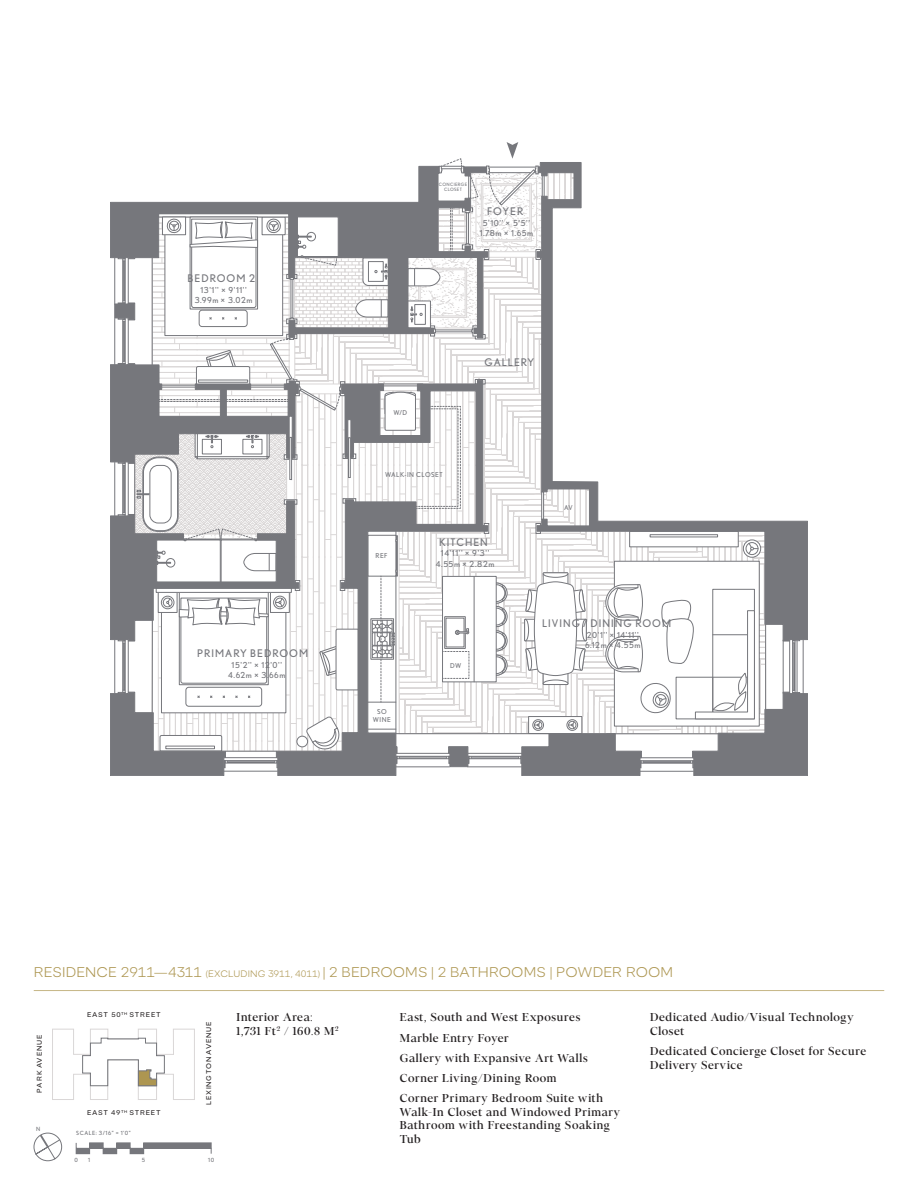
<style>
.page{position:relative;width:918px;height:1188px;background:#fff}
.page>*{position:absolute;margin:0;border:0;box-sizing:border-box;transform-origin:0 0}
.t1{font:300 13.5px "Astoria Sans";letter-spacing:.005em;color:#ad9651}
.t2{font:12px/13.5px "Astoria Serif";color:#231f20}
.t3{font:10.5px "Nobel";letter-spacing:.1em;color:#76777c}
.t4{font:8.25px/10.5px "Nobel";letter-spacing:.075em;color:#76777c;text-align:center}
.t5{font:6.75px/8.2px "Nobel";letter-spacing:.075em;color:#76777c;text-align:center}
.t6{font:6.6px "Astoria Sans";letter-spacing:.115em;color:#231f20}
.t7{font:5.78px "Nobel";color:#76777c}
.t8{font:5.7px "Nobel";letter-spacing:.1em;color:#76777c}
.t9{font:4.5px/5.2px "Nobel";letter-spacing:.075em;color:#76777c;text-align:center}
.s1{font-size:9px}
</style>
<div class="page">
<svg style="left:34px;top:1133px;width:28px;height:28px"></svg>
<svg style="left:356px;top:259px;width:180px;height:475px"></svg>
<svg style="left:158px;top:466px;width:118px;height:285px"></svg>
<svg style="left:496px;top:583px;width:11px;height:92px"></svg>
<svg style="left:163px;top:683px;width:113px;height:28px"></svg>
<div style="left:186px;top:687px;width:76px;height:19px;background:#fff;border-radius:3px"></div>
<div style="left:186px;top:687px;width:76px;height:19px;border:1px solid #76777c;border-radius:3px"></div>
<div style="left:179px;top:592px;width:89px;height:93px;background:#9d9ea2"></div>
<div style="left:484px;top:523px;width:5px;height:10px;border:1px solid #76777c"></div>
<div style="left:484px;top:249px;width:5px;height:11px;border:1px solid #76777c"></div>
<div style="left:475px;top:379px;width:10px;height:5px;border:1px solid #76777c"></div>
<hr style="left:227px;top:762px;width:48px;height:1px;background:#76777c">
<hr style="left:227px;top:761px;width:48px;height:1px;background:#76777c">
<hr style="left:123px;top:465px;width:1px;height:48px;background:#76777c">
<hr style="left:124px;top:465px;width:1px;height:48px;background:#76777c">
<hr style="left:128px;top:463px;width:1px;height:51px;background:#76777c">
<hr style="left:135px;top:463px;width:1px;height:51px;background:#76777c">
<hr style="left:115px;top:462px;width:1px;height:54px;background:#76777c">
<hr style="left:123px;top:643px;width:1px;height:47px;background:#76777c">
<hr style="left:124px;top:643px;width:1px;height:47px;background:#76777c">
<hr style="left:128px;top:641px;width:1px;height:51px;background:#76777c">
<hr style="left:115px;top:640px;width:1px;height:54px;background:#76777c">
<hr style="left:152px;top:619px;width:1px;height:94px;background:#76777c">
<hr style="left:223px;top:771px;width:55px;height:1px;background:#76777c">
<hr style="left:225px;top:758px;width:51px;height:1px;background:#76777c">
<hr style="left:225px;top:751px;width:51px;height:1px;background:#76777c">
<div style="left:469px;top:756px;width:52px;height:3px;border:1px solid #76777c"></div>
<hr style="left:471px;top:758px;width:48px;height:1px;background:#76777c">
<hr style="left:471px;top:757px;width:48px;height:1px;background:#76777c">
<hr style="left:467px;top:767px;width:55px;height:1px;background:#76777c">
<hr style="left:468px;top:753px;width:54px;height:1px;background:#76777c">
<hr style="left:396px;top:734px;width:153px;height:1px;background:#76777c">
<div style="left:443px;top:576px;width:53px;height:106px;background:#fff"></div>
<div style="left:143px;top:457px;width:35px;height:74px;background:#fff;border-radius:15px"></div>
<div style="left:143px;top:458px;width:35px;height:73px;border:1px solid #76777c;border-radius:15px"></div>
<div style="left:150px;top:465px;width:21px;height:58px;border:1px solid #76777c;border-radius:8px"></div>
<svg style="left:536px;top:162px;width:272px;height:411px"></svg>
<svg style="left:110px;top:690px;width:118px;height:86px"></svg>
<svg style="left:110px;top:490px;width:166px;height:193px"></svg>
<svg style="left:110px;top:339px;width:246px;height:127px"></svg>
<svg style="left:110px;top:166px;width:378px;height:173px"></svg>
<svg style="left:439px;top:142px;width:101px;height:117px"></svg>
<svg style="left:519px;top:573px;width:289px;height:203px"></svg>
<svg style="left:276px;top:380px;width:212px;height:396px"></svg>
<svg style="left:447px;top:746px;width:25px;height:21px"></svg>
<svg style="left:76px;top:1143px;width:136px;height:11px"></svg>
<svg style="left:52px;top:1029px;width:143px;height:71px"></svg>
<hr style="left:34px;top:990px;width:850px;height:1px;background:#c6b686">
<p class="t3" style="left:188px;top:273px;width:69px">BEDROOM 2</p>
<p class="t4" style="left:195px;top:285px;width:59px">13'1'' × 9'11''<br>3.99m × 3.02m</p>
<p class="t3" style="left:197px;top:648px;width:113px">PRIMARY BEDROOM</p>
<p class="t4" style="left:228px;top:660px;width:59px">15'2'' × 12'0''<br>4.62m × 3.66m</p>
<p class="t9" style="left:439px;top:182px;width:30px">CONCIERGE<br>CLOSET</p>
<p class="t3" style="left:487px;top:205px;width:38px">FOYER</p>
<p class="t4" style="left:480px;top:217px;width:55px">5'10'' × 5'5''<br>1.78m × 1.65m</p>
<p class="t5" style="left:393px;top:408px;width:15px">W/D</p>
<p class="t3" style="left:485px;top:356px;width:51px">GALLERY</p>
<p class="t5" style="left:385px;top:470px;width:59px">WALK-IN CLOSET</p>
<p class="t5" style="left:375px;top:551px;width:14px">REF</p>
<p class="t5" style="left:373px;top:707px;width:20px">SO<br>WINE</p>
<p class="t3" style="left:439px;top:536px;width:50px">KITCHEN</p>
<p class="t4" style="left:436px;top:548px;width:60px">14'11'' × 9'3''<br>4.55m × 2.82m</p>
<p class="t5" style="left:450px;top:661px;width:13px">DW</p>
<p class="t5" style="left:564px;top:503px;width:10px">AV</p>
<p class="t3" style="left:542px;top:618px;width:131px">LIVING / DINING ROOM</p>
<p class="t4" style="left:585px;top:630px;width:57px;text-align:left">20'1'' × 14'11''<br>6.12m × 4.55m</p>
<p class="t1" style="left:34px;top:964px;width:641px">RESIDENCE 2911—4311 <span class="s1">(EXCLUDING 3911, 4011)</span> | 2 BEDROOMS | 2 BATHROOMS | POWDER ROOM</p>
<p class="t2" style="left:400px;top:1011px;width:182px">East, South and West Exposures</p>
<p class="t2" style="left:400px;top:1031px;width:111px">Marble Entry Foyer</p>
<p class="t2" style="left:400px;top:1051px;width:190px">Gallery with Expansive Art Walls</p>
<p class="t2" style="left:400px;top:1071px;width:159px">Corner Living/Dining Room</p>
<p class="t2" style="left:400px;top:1092px;width:222px">Corner Primary Bedroom Suite with<br>Walk-In Closet and Windowed Primary<br>Bathroom with Freestanding Soaking<br>Tub</p>
<p class="t6" style="left:87px;top:1011px;width:75px">EAST 50<sup>TH</sup> STREET</p>
<p class="t2" style="left:650px;top:1011px;width:206px">Dedicated Audio/Visual Technology<br>Closet</p>
<p class="t2" style="left:650px;top:1044px;width:218px">Dedicated Concierge Closet for Secure<br>Delivery Service</p>
<p class="t2" style="left:236px;top:1011px;width:104px">Interior Area:<br>1,731 Ft<sup>2</sup> / 160.8 M<sup>2</sup></p>
<p class="t6" style="left:205px;top:1105px;width:85px;rotate:-90deg">LEXINGTON AVENUE</p>
<p class="t6" style="left:36px;top:1093px;width:59px;rotate:-90deg">PARK AVENUE</p>
<p class="t6" style="left:87px;top:1109px;width:75px">EAST 49<sup>TH</sup> STREET</p>
<p class="t7" style="left:36px;top:1126px;width:6px">N</p>
<p class="t8" style="left:76px;top:1129px;width:56px">SCALE: 3/16” = 1’0”</p>
<p class="t8" style="left:75px;top:1156px;width:5px">0</p>
<p class="t8" style="left:88px;top:1157px;width:3px">1</p>
<p class="t8" style="left:142px;top:1156px;width:5px">5</p>
<p class="t8" style="left:208px;top:1156px;width:7px">10</p>
</div>
